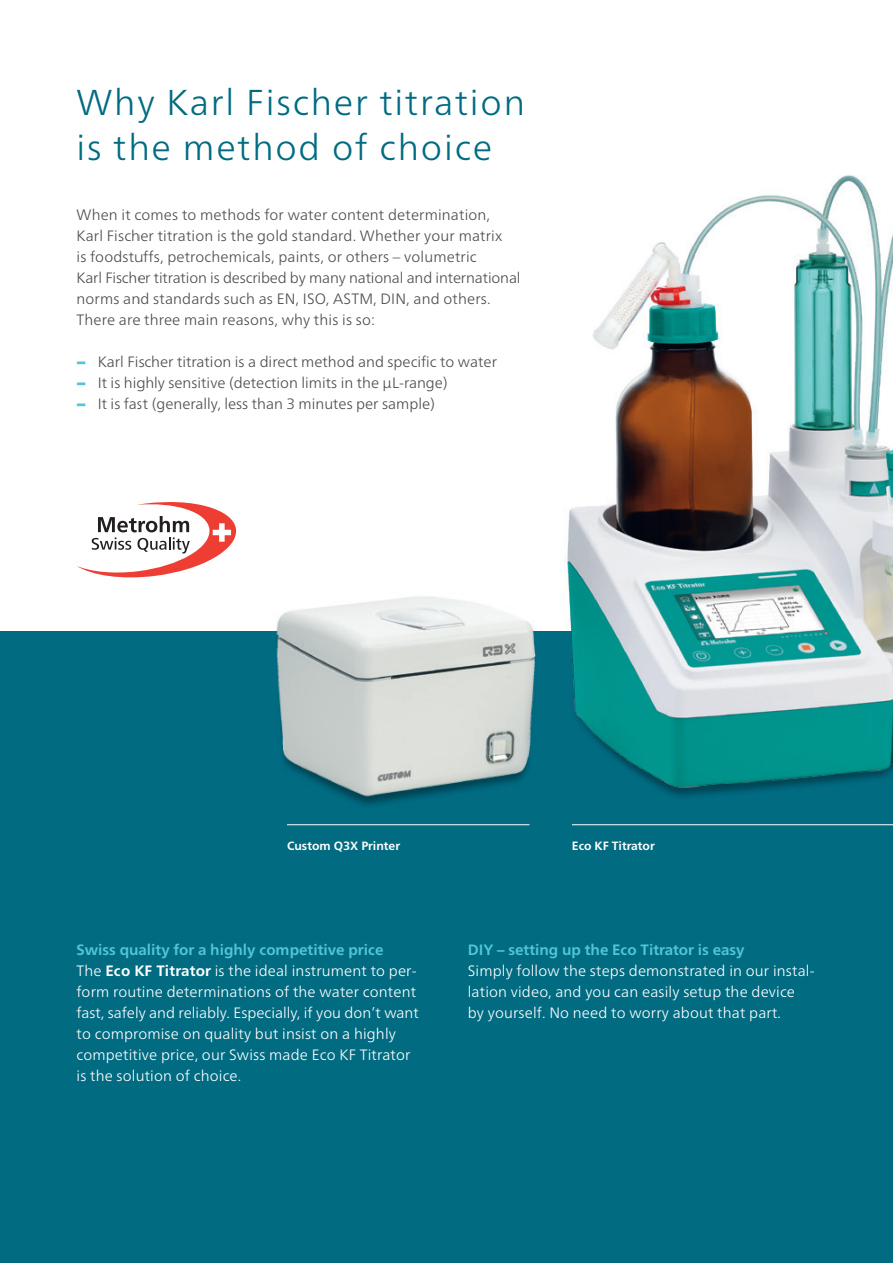
<style>
.page{position:relative;width:893px;height:1263px;background:#fff}
.page>*{position:absolute;margin:0;border:0;box-sizing:border-box;transform-origin:0 0}
.t1{font:300 36px/45px "Neue Frutiger World";letter-spacing:.05em;color:#016b82}
.t2{font:300 15px/21px "Neue Frutiger World";letter-spacing:.005em;color:#4b4c4d}
.t3{font:300 15px/21px "Neue Frutiger World";letter-spacing:.01em;color:#fff}
.t4{font:700 15px "Neue Frutiger World";color:#51c6d8}
.t5{font:700 12px "Neue Frutiger World";color:#fff}
.s1{font-family:"Neue Frutiger World Xtra Blk";font-weight:400;color:#51c6d8}
.s2{font-weight:700;color:#51c6d8}
.s3{font-weight:700}
</style>
<div class="page">
<div style="left:0;top:631px;width:893px;height:632px;background:#016b82"></div>
<img style="left:139px;top:175px;width:754px;height:651px">
<svg style="left:77px;top:502px;width:159px;height:75px"></svg>
<hr style="left:287px;top:824px;width:242px;height:1px;background:#fff">
<hr style="left:572px;top:824px;width:321px;height:1px;background:#fff">
<h1 class="t1" style="left:77px;top:80px;width:450px">Why Karl Fischer titration is the method of choice</h1>
<p class="t2" style="left:77px;top:205px;width:446px">When it comes to methods for water content determination,<br>Karl Fischer titration is the gold standard. Whether your matrix<br>is foodstuffs, petrochemicals, paints, or others – volumetric<br>Karl Fischer titration is described by many national and international norms and standards such as EN, ISO, ASTM, DIN, and others.<br>There are three main reasons, why this is so:</p>
<p class="t2" style="left:77px;top:352px;width:422px"><span class="s1">−</span> Karl Fischer titration is a direct method and specific to water <span class="s1">−</span> It is highly sensitive (detection limits in the µL-range)<br><span class="s1">−</span> It is fast (generally, less than 3 minutes per sample)</p>
<p class="t5" style="left:287px;top:836px;width:115px">Custom Q3X Printer</p>
<p class="t5" style="left:572px;top:836px;width:84px">Eco KF Titrator</p>
<p class="t3" style="left:77px;top:940px;width:344px"><span class="s2">Swiss quality for a highly competitive price<br></span>The <span class="s3">Eco KF Titrator</span> is the ideal instrument to per&shy;form routine determinations of the water content fast, safely and reliably. Especially, if you don’t want to compromise on quality but insist on a highly competitive price, our Swiss made Eco KF Titrator is the solution of choice.</p>
<p class="t4" style="left:468px;top:937px;width:278px">DIY – setting up the Eco Titrator is easy</p>
<p class="t3" style="left:468px;top:961px;width:348px">Simply follow the steps demonstrated in our instal&shy;lation video, and you can easily setup the device by yourself. No need to worry about that part.</p>
</div>
